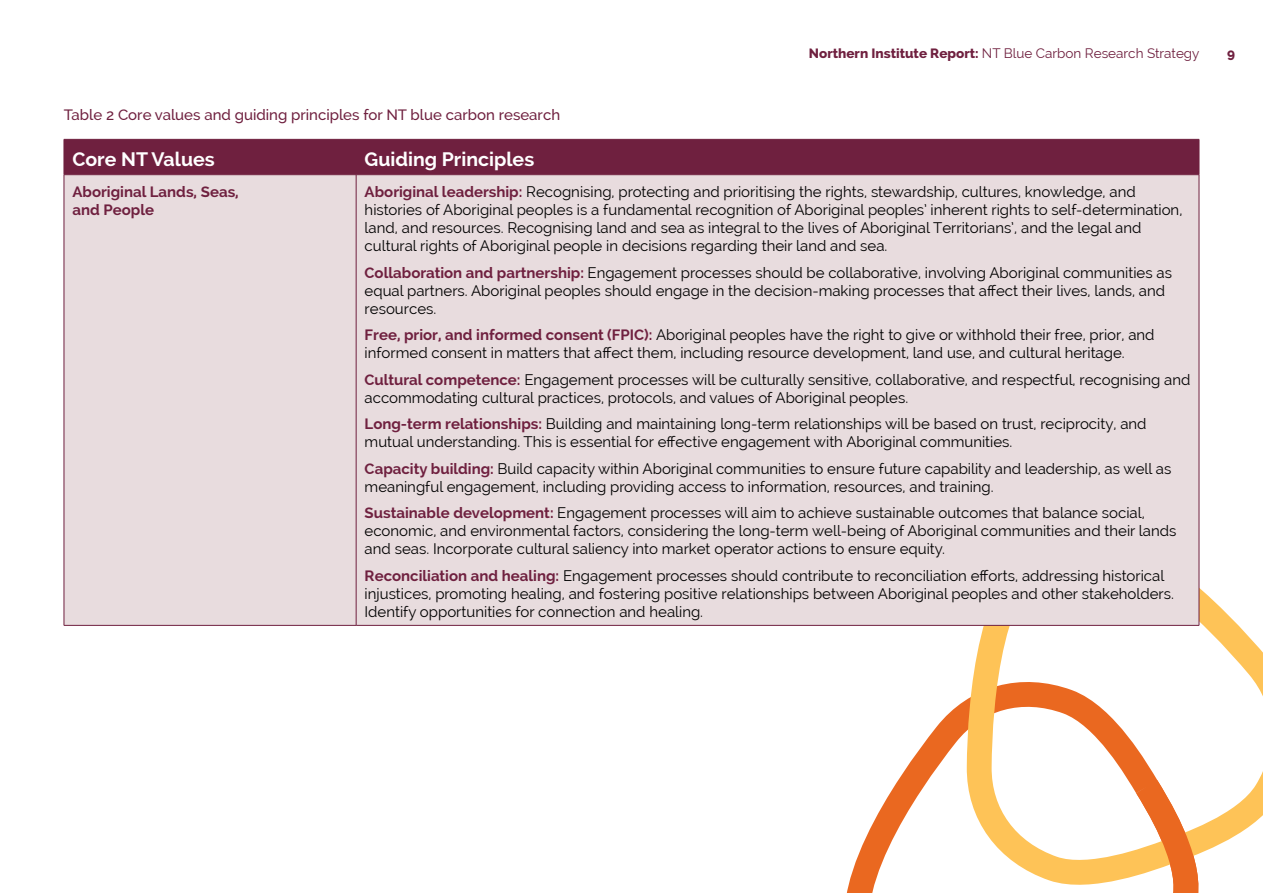
<style>
.page{position:relative;width:1263px;height:893px;background:#fff}
.page>*{position:absolute;margin:0;border:0;box-sizing:border-box;transform-origin:0 0}
.t1{font:700 19.5px "Raleway";color:#fff}
.t2{font:15px/18px "Raleway";color:#000}
.t3{font:500 15px "Raleway";color:#6f203f}
.t4{font:700 15px/18px "Raleway";color:#6f203f}
.t5{font:13.5px "Raleway";color:#6f203f}
.t6{font:800 13.5px "Raleway";color:#6f203f}
.s1{font-weight:800}
.s2{font-weight:700;color:#6f203f}
</style>
<div class="page">
<svg style="left:846px;top:653px;width:133px;height:240px"></svg>
<svg style="left:979px;top:588px;width:284px;height:297px"></svg>
<svg style="left:1071px;top:753px;width:139px;height:140px"></svg>
<div style="left:65px;top:140px;width:1134px;height:34px;background:#6f203f"></div>
<div style="left:65px;top:175px;width:1134px;height:450px;background:#e8dcde"></div>
<hr style="left:64px;top:139px;width:292px;height:1px;background:#6f203f">
<hr style="left:64px;top:140px;width:1px;height:34px;background:#6f203f">
<hr style="left:356px;top:139px;width:843px;height:1px;background:#6f203f">
<hr style="left:356px;top:140px;width:1px;height:34px;background:#6f203f">
<hr style="left:1199px;top:140px;width:1px;height:34px;background:#6f203f">
<hr style="left:64px;top:174px;width:292px;height:1px;background:#6f203f">
<hr style="left:64px;top:175px;width:1px;height:450px;background:#6f203f">
<hr style="left:356px;top:174px;width:843px;height:1px;background:#6f203f">
<hr style="left:356px;top:175px;width:1px;height:450px;background:#6f203f">
<hr style="left:1199px;top:175px;width:1px;height:450px;background:#6f203f">
<hr style="left:64px;top:625px;width:292px;height:1px;background:#6f203f">
<hr style="left:356px;top:625px;width:843px;height:1px;background:#6f203f">
<p class="t5" style="left:809px;top:46px;width:392px"><span class="s1">Northern Institute Report:</span> NT Blue Carbon Research Strategy</p>
<p class="t6" style="left:1227px;top:46px;width:9px">9</p>
<p class="t3" style="left:64px;top:106px;width:498px">Table 2 Core values and guiding principles for NT blue carbon research</p>
<h1 class="t1" style="left:72px;top:148px;width:144px">Core NT Values</h1>
<h1 class="t1" style="left:365px;top:148px;width:171px">Guiding Principles</h1>
<p class="t4" style="left:72px;top:183px;width:168px">Aboriginal Lands, Seas, and People</p>
<p class="t2" style="left:365px;top:183px;width:819px"><span class="s2">Aboriginal leadership:</span> Recognising, protecting and prioritising the rights, stewardship, cultures, knowledge, and histories of Aboriginal peoples is a fundamental recognition of Aboriginal peoples’ inherent rights to self-determination, land, and resources. Recognising land and sea as integral to the lives of Aboriginal Territorians’, and the legal and cultural rights of Aboriginal people in decisions regarding their land and sea.</p>
<p class="t2" style="left:365px;top:263px;width:809px"><span class="s2">Collaboration and partnership:</span> Engagement processes should be collaborative, involving Aboriginal communities as equal partners. Aboriginal peoples should engage in the decision-making processes that affect their lives, lands, and resources.</p>
<p class="t2" style="left:365px;top:326px;width:791px"><span class="s2">Free, prior, and informed consent (FPIC):</span> Aboriginal peoples have the right to give or withhold their free, prior, and informed consent in matters that affect them, including resource development, land use, and cultural heritage.</p>
<p class="t2" style="left:365px;top:370px;width:827px"><span class="s2">Cultural competence:</span> Engagement processes will be culturally sensitive, collaborative, and respectful, recognising and accommodating cultural practices, protocols, and values of Aboriginal peoples.</p>
<p class="t2" style="left:365px;top:415px;width:783px"><span class="s2">Long-term relationships:</span> Building and maintaining long-term relationships will be based on trust, reciprocity, and mutual understanding. This is essential for effective engagement with Aboriginal communities.</p>
<p class="t2" style="left:365px;top:459px;width:808px"><span class="s2">Capacity building:</span> Build capacity within Aboriginal communities to ensure future capability and leadership, as well as meaningful engagement, including providing access to information, resources, and training.</p>
<p class="t2" style="left:365px;top:504px;width:813px"><span class="s2">Sustainable development:</span> Engagement processes will aim to achieve sustainable outcomes that balance social, economic, and environmental factors, considering the long-term well-being of Aboriginal communities and their lands and seas. Incorporate cultural saliency into market operator actions to ensure equity.</p>
<p class="t2" style="left:365px;top:567px;width:811px"><span class="s2">Reconciliation and healing:</span> Engagement processes should contribute to reconciliation efforts, addressing historical injustices, promoting healing, and fostering positive relationships between Aboriginal peoples and other stakeholders.<br>Identify opportunities for connection and healing.</p>
</div>
